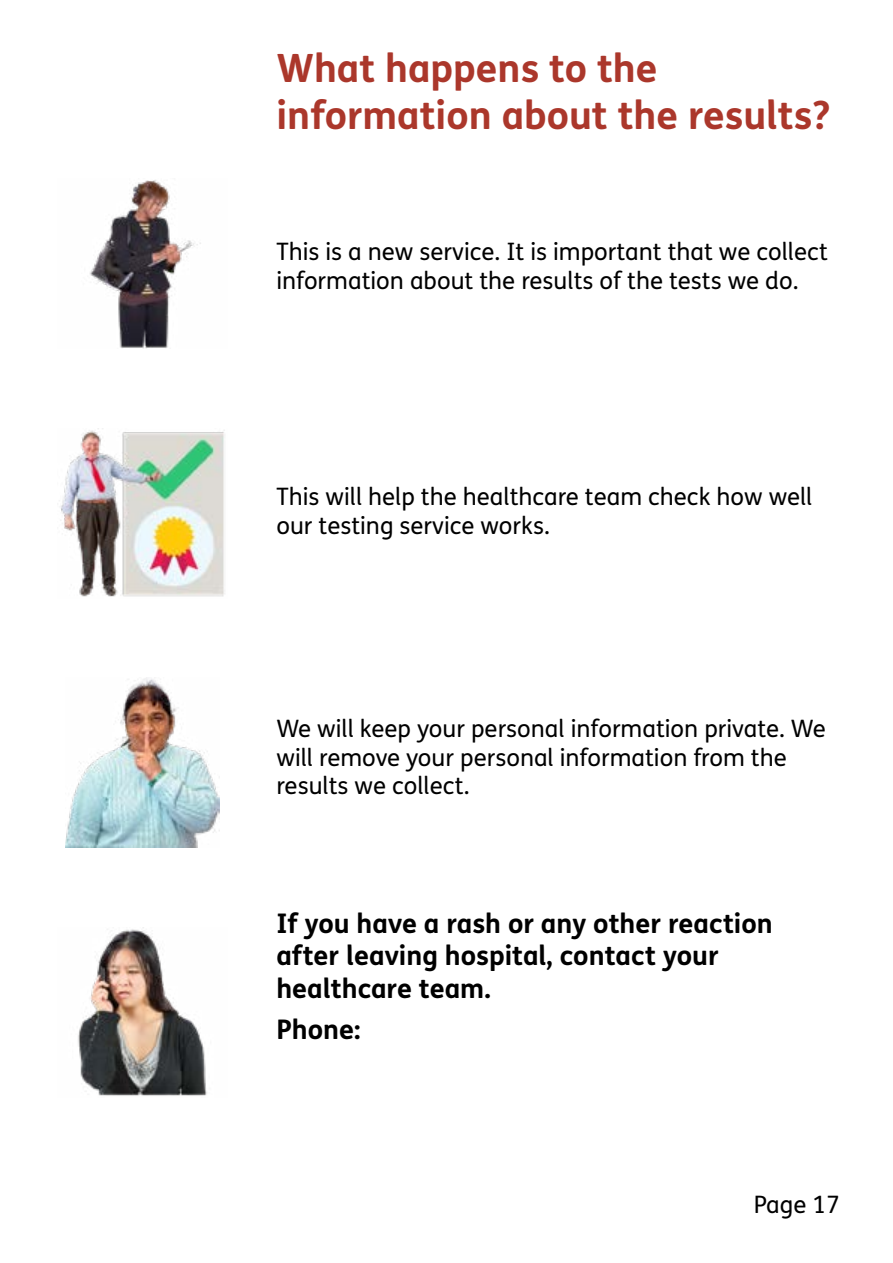
<style>
.page{position:relative;width:893px;height:1263px;background:#fff}
.page>*{position:absolute;margin:0;border:0;box-sizing:border-box;transform-origin:0 0}
.t1{font:700 39px/46.8px "FS Me Pro";color:#ab372b}
.Bodytext{font:700 27px/32.4px "FS Me Pro";color:#000}
.Bodytext-2{font:24px/28.8px "FS Me Pro";color:#000}
</style>
<div class="page">
<img style="left:90px;top:180px;width:111px;height:169px">
<img style="left:66px;top:677px;width:153px;height:171px">
<img style="left:78px;top:927px;width:129px;height:169px">
<img style="left:60px;top:428px;width:165px;height:169px">
<h2 class="t1" style="left:276px;top:43px;width:555px">What happens to the information about the results?</h2>
<p class="Bodytext-2" style="left:276px;top:237px;width:553px">This is a new service. It is important that we collect information about the results of the tests we do.</p>
<p class="Bodytext-2" style="left:276px;top:481px;width:538px">This will help the healthcare team check how well our testing service works.</p>
<p class="Bodytext-2" style="left:276px;top:713px;width:551px">We will keep your personal information private. We will remove your personal information from the results we collect.</p>
<p class="Bodytext" style="left:276px;top:906px;width:498px">If you have a rash or any other reaction after leaving hospital, contact your healthcare team.</p>
<p class="Bodytext" style="left:276px;top:1012px;width:86px">Phone:</p>
<p class="Bodytext-2" style="left:754px;top:1190px;width:87px">Page 17</p>
</div>
